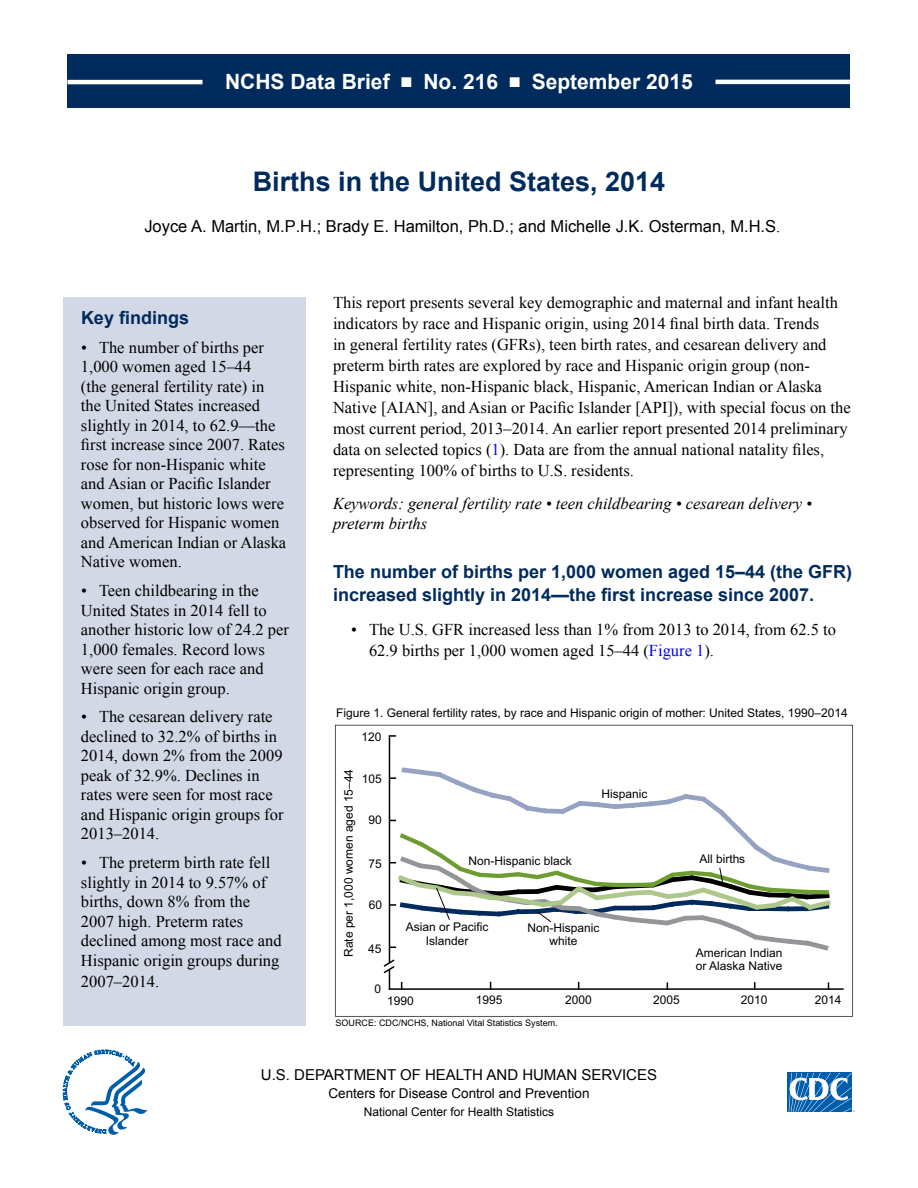
<style>
.page{position:relative;width:918px;height:1188px;background:#fff}
.page>*{position:absolute;margin:0;border:0;box-sizing:border-box;transform-origin:0 0}
.t1{font:700 27px "Arial";color:#002b5c}
.t2{font:700 21px "Arial";color:#fff}
.Heading_1{font:700 18px/22.5px "Arial";color:#002b5c}
.KFtitle{font:700 18px "Arial";color:#002b5c}
.t3{font:16.5px/19.5px "Times New Roman";color:#000}
.Keywords{font:italic 16.5px/19.5px "Times New Roman";color:#000}
.Byline{font:16.5px "Arial";color:#000}
.t4{font:15px "Arial";color:#000}
.t5{font:13.5px "Arial";color:#000}
.t6{font:12px/13.5px "Arial";color:#000;text-align:center}
.t7{font:9px "Arial";color:#000}
.s1{font-family:"Times New Roman"}
.s2{color:#00f}
</style>
<div class="page">
<div style="left:68px;top:54px;width:782px;height:54px;background:#002b5c"></div>
<hr style="left:68px;top:80px;width:134px;height:4px;background:#fff">
<hr style="left:716px;top:80px;width:134px;height:4px;background:#fff">
<svg style="left:787px;top:1072px;width:65px;height:1px"></svg>
<div style="left:787px;top:1073px;width:64px;height:39px;background:#005daa"></div>
<svg style="left:789px;top:1073px;width:66px;height:39px"></svg>
<svg style="left:63px;top:1050px;width:84px;height:85px"></svg>
<div style="left:63px;top:297px;width:243px;height:729px;background:#d3d8e6"></div>
<svg style="left:335px;top:725px;width:518px;height:292px"></svg>
<svg style="left:382px;top:765px;width:452px;height:210px"></svg>
<p class="t2" style="left:225px;top:67px;width:469px">NCHS Data Brief ■ No. 216 ■ September 2015</p>
<p class="t1" style="left:253px;top:164px;width:414px">Births in the United States, 2014</p>
<p class="Byline" style="left:144px;top:216px;width:637px">Joyce A. Martin, M.P.H.; Brady E. Hamilton, Ph.D.; and Michelle J.K. Osterman, M.H.S<span class="s1">.</span></p>
<p class="KFtitle" style="left:81px;top:305px;width:110px">Key findings</p>
<p class="t3" style="left:81px;top:337px;width:207px">• The number of births per<br>1,000 women aged 15–44<br>(the general fertility rate) in the United States increased slightly in 2014, to 62.9—the first increase since 2007. Rates rose for non-Hispanic white and Asian or Pacific Islander women, but historic lows were observed for Hispanic women and American Indian or Alaska<br>Native women.</p>
<p class="t3" style="left:81px;top:580px;width:210px">• Teen childbearing in the<br>United States in 2014 fell to another historic low of 24.2 per<br>1,000 females. Record lows were seen for each race and<br>Hispanic origin group.</p>
<p class="t3" style="left:81px;top:707px;width:204px">• The cesarean delivery rate declined to 32.2% of births in<br>2014, down 2% from the 2009 peak of 32.9%. Declines in rates were seen for most race and Hispanic origin groups for<br>2013–2014.</p>
<p class="t3" style="left:81px;top:853px;width:202px">• The preterm birth rate fell slightly in 2014 to 9.57% of births, down 8% from the<br>2007 high. Preterm rates declined among most race and<br>Hispanic origin groups during</p>
<p class="t3" style="left:81px;top:971px;width:80px">2007–2014.</p>
<p class="t3" style="left:333px;top:292px;width:519px;line-height:21px">This report presents several key demographic and maternal and infant health indicators by race and Hispanic origin, using 2014 final birth data. Trends<br>in general fertility rates (GFRs), teen birth rates, and cesarean delivery and preterm birth rates are explored by race and Hispanic origin group (non-Hispanic white, non-Hispanic black, Hispanic, American Indian or Alaska Native [AIAN], and Asian or Pacific Islander [API]), with special focus on the most current period, 2013–2014. An earlier report presented 2014 preliminary data on selected topics (<span class="s2">1</span>). Data are from the annual national natality files, representing 100% of births to U.S. residents.</p>
<p class="Keywords" style="left:333px;top:494px;width:480px">Keywords: general fertility rate • teen childbearing • cesarean delivery • preterm births</p>
<p class="Heading_1" style="left:333px;top:561px;width:521px">The number of births per 1,000 women aged 15–44 (the GFR) increased slightly in 2014—the first increase since 2007.</p>
<p class="t3" style="left:369px;top:619px;width:468px;line-height:21px;text-indent:-18px">• The U.S. GFR increased less than 1% from 2013 to 2014, from 62.5 to<br>62.9 births per 1,000 women aged 15–44 (<span class="s2">Figure 1</span>).</p>
<p class="t6" style="left:336px;top:706px;width:513px">Figure 1. General fertility rates, by race and Hispanic origin of mother: United States, 1990–2014</p>
<p class="t6" style="left:361px;top:730px;width:21px">120</p>
<p class="t6" style="left:342px;top:957px;width:189px;rotate:-90deg">Rate per 1,000 women aged 15–44</p>
<p class="t6" style="left:362px;top:772px;width:21px">105</p>
<p class="t6" style="left:369px;top:813px;width:15px">90</p>
<p class="t6" style="left:369px;top:857px;width:15px">75</p>
<p class="t6" style="left:369px;top:899px;width:15px">60</p>
<p class="t6" style="left:368px;top:943px;width:15px">45</p>
<p class="t6" style="left:469px;top:854px;width:105px">Non-Hispanic black</p>
<p class="t6" style="left:602px;top:787px;width:47px">Hispanic</p>
<p class="t6" style="left:406px;top:920px;width:84px">Asian or Pacific<br>Islander</p>
<p class="t6" style="left:528px;top:921px;width:73px">Non-Hispanic white</p>
<p class="t6" style="left:699px;top:852px;width:47px">All births</p>
<p class="t6" style="left:696px;top:946px;width:88px;text-align:left">American Indian or Alaska Native</p>
<p class="t6" style="left:374px;top:982px;width:8px">0</p>
<p class="t6" style="left:387px;top:994px;width:28px">1990</p>
<p class="t6" style="left:476px;top:993px;width:28px">1995</p>
<p class="t6" style="left:565px;top:993px;width:28px">2000</p>
<p class="t6" style="left:653px;top:994px;width:28px">2005</p>
<p class="t6" style="left:741px;top:994px;width:28px">2010</p>
<p class="t6" style="left:815px;top:994px;width:28px">2014</p>
<p class="t7" style="left:336px;top:1017px;width:224px">SOURCE: CDC/NCHS, National Vital Statistics System.</p>
<p class="t4" style="left:261px;top:1065px;width:398px">U.S. DEPARTMENT OF HEALTH AND HUMAN SERVICES</p>
<p class="t5" style="left:328px;top:1084px;width:263px">Centers for Disease Control and Prevention</p>
<p class="t6" style="left:364px;top:1105px;width:192px">National Center for Health Statistics</p>
</div>
